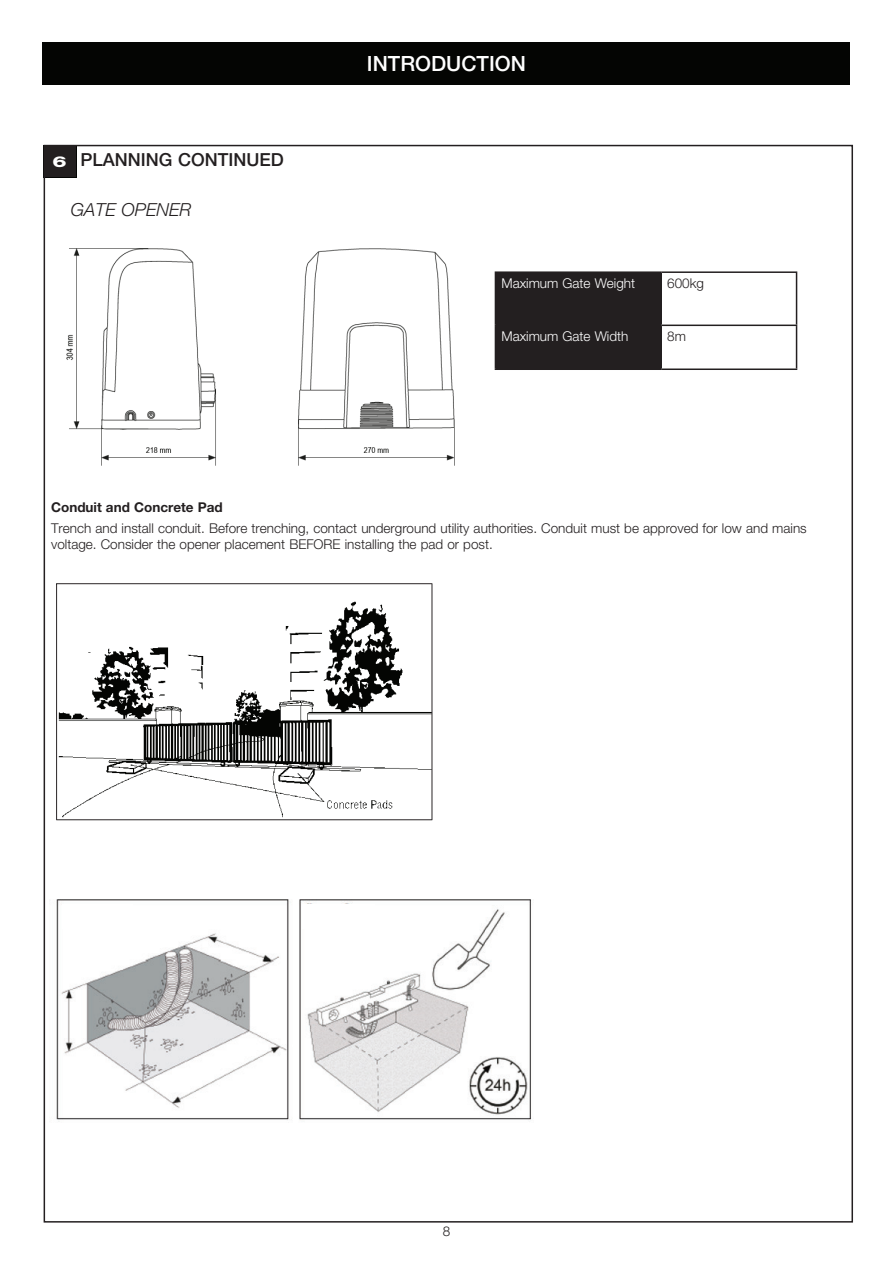
<style>
.page{position:relative;width:893px;height:1263px;background:#fff}
.page>*{position:absolute;margin:0;border:0;box-sizing:border-box;transform-origin:0 0}
.t1{font:500 21px "Helvetica Neue LT Pro";color:#fff}
.t2{font:500 18px "Helvetica Neue LT Pro";color:#231f20}
.t3{font:italic 300 18px "Helvetica Neue LT Pro";color:#231f20}
.t4{font:300 13.5px/16.5px "Helvetica Neue LT Pro";color:#231f20}
.t5{font:300 13.5px "Helvetica Neue LT Pro";color:#fff}
.t6{font:700 13.5px "Helvetica Neue LT Pro";color:#231f20}
.s1{font-weight:800;font-size:15px;color:#fff}
</style>
<div class="page">
<div style="left:43px;top:43px;width:807px;height:42px;background:#040503"></div>
<svg style="left:43px;top:145px;width:33px;height:32px"></svg>
<div style="left:44px;top:146px;width:31px;height:31px;background:#231f20"></div>
<img style="left:66px;top:248px;width:389px;height:218px">
<div style="left:496px;top:273px;width:164px;height:95px;background:#231f20"></div>
<hr style="left:495px;top:271px;width:166px;height:2px;background:#231f20">
<hr style="left:495px;top:273px;width:1px;height:52px;background:#231f20">
<hr style="left:661px;top:271px;width:136px;height:2px;background:#231f20">
<hr style="left:660px;top:273px;width:2px;height:52px;background:#231f20">
<hr style="left:796px;top:273px;width:1px;height:52px;background:#231f20">
<hr style="left:495px;top:325px;width:166px;height:1px;background:#231f20">
<hr style="left:495px;top:326px;width:1px;height:42px;background:#231f20">
<hr style="left:661px;top:325px;width:136px;height:1px;background:#231f20">
<hr style="left:660px;top:326px;width:2px;height:42px;background:#231f20">
<hr style="left:796px;top:326px;width:1px;height:42px;background:#231f20">
<hr style="left:495px;top:368px;width:166px;height:2px;background:#231f20">
<hr style="left:661px;top:368px;width:136px;height:2px;background:#231f20">
<svg style="left:56px;top:583px;width:376px;height:237px"></svg>
<img style="left:56px;top:899px;width:476px;height:223px">
<div style="left:62px;top:904px;width:71px;height:24px;background:#fff"></div>
<div style="left:302px;top:904px;width:72px;height:24px;background:#fff"></div>
<h2 class="t2" style="left:52px;top:149px;width:233px"><span class="s1">6</span> PLANNING CONTINUED</h2>
<h2 class="t3" style="left:71px;top:198px;width:122px">GATE OPENER</h2>
<h1 class="t1" style="left:367px;top:51px;width:161px">INTRODUCTION</h1>
<p class="t5" style="left:501px;top:275px;width:135px">Maximum Gate Weight</p>
<p class="t4" style="left:667px;top:274px;width:38px">600kg</p>
<p class="t5" style="left:501px;top:328px;width:128px">Maximum Gate Width</p>
<p class="t4" style="left:667px;top:328px;width:20px">8m</p>
<p class="t6" style="left:51px;top:499px;width:173px">Conduit and Concrete Pad</p>
<p class="t4" style="left:51px;top:520px;width:757px">Trench and install conduit. Before trenching, contact underground utility authorities. Conduit must be approved for low and mains voltage. Consider the opener placement BEFORE installing the pad or post.</p>
<p class="t4" style="left:443px;top:1223px;width:9px">8</p>
</div>
